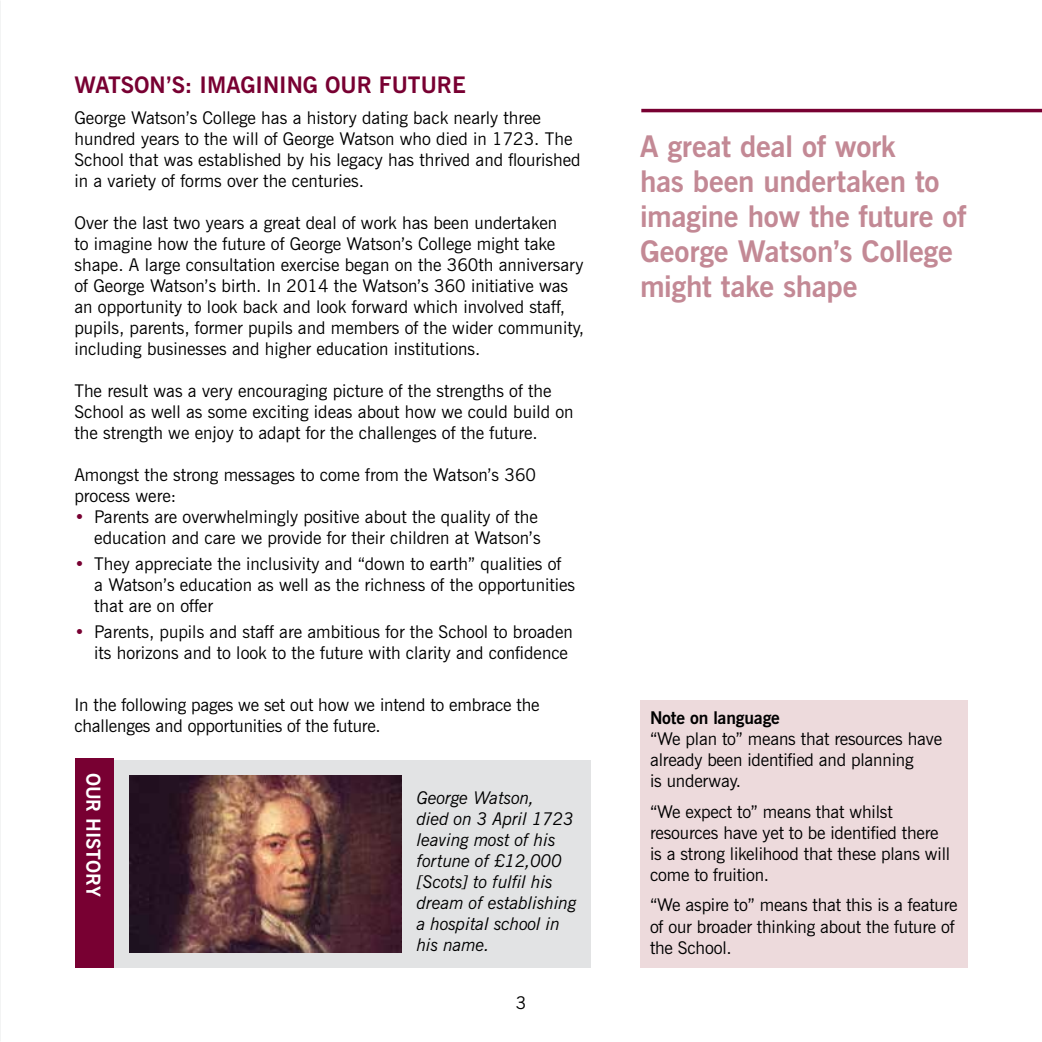
<style>
.page{position:relative;width:1042px;height:1042px;background:#fff}
.page>*{position:absolute;margin:0;border:0;box-sizing:border-box;transform-origin:0 0}
.t1{font:700 29.75px/35px "News Gothic BT";letter-spacing:-.01em;color:#c38995}
.t2{font:700 22.75px "News Gothic BT";color:#780032}
.t3{font:700 19.25px "News Gothic BT";color:#fff}
.t4{font:17.5px/21px "News Gothic BT";color:#000}
.t5{font:italic 17.5px/21px "News Gothic BT";letter-spacing:-.01em;color:#000}
.t6{font:700 17.5px "News Gothic BT";letter-spacing:-.01em;color:#000}
.s1{color:#780032}
</style>
<div class="page">
<hr style="left:641px;top:109px;width:401px;height:3px;background:#780032">
<div style="left:76px;top:759px;width:514px;height:208px;background:#e2e3e4"></div>
<img style="left:130px;top:775px;width:272px;height:177px">
<div style="left:76px;top:758px;width:38px;height:209px;background:#780032"></div>
<div style="left:640px;top:699px;width:327px;height:268px;background:#eddadc"></div>
<h2 class="t2" style="left:74px;top:71px;width:393px">WATSON’S: IMAGINING OUR FUTURE</h2>
<p class="t4" style="left:74px;top:107px;width:508px">George Watson’s College has a history dating back nearly three hundred years to the will of George Watson who died in 1723. The School that was established by his legacy has thrived and flourished in a variety of forms over the centuries.</p>
<p class="t4" style="left:74px;top:212px;width:511px">Over the last two years a great deal of work has been undertaken<br>to imagine how the future of George Watson’s College might take shape. A large consultation exercise began on the 360th anniversary of George Watson’s birth. In 2014 the Watson’s 360 initiative was an opportunity to look back and look forward which involved staff, pupils, parents, former pupils and members of the wider community, including businesses and higher education institutions.</p>
<p class="t4" style="left:74px;top:380px;width:501px">The result was a very encouraging picture of the strengths of the<br>School as well as some exciting ideas about how we could build on the strength we enjoy to adapt for the challenges of the future.</p>
<p class="t4" style="left:74px;top:464px;width:463px">Amongst the strong messages to come from the Watson’s 360 process were:</p>
<p class="t4" style="left:74px;top:506px;width:468px;text-align:right"><span class="s1">•</span> Parents are overwhelmingly positive about the quality of the education and care we provide for their children at Watson’s</p>
<p class="t4" style="left:94px;top:553px;width:482px;text-indent:-20px"><span class="s1">•</span> They appreciate the inclusivity and “down to earth” qualities of<br>a Watson’s education as well as the richness of the opportunities that are on offer</p>
<p class="t4" style="left:74px;top:621px;width:500px;text-align:right"><span class="s1">•</span> Parents, pupils and staff are ambitious for the School to broaden its horizons and to look to the future with clarity and confidence</p>
<p class="t4" style="left:74px;top:694px;width:467px">In the following pages we set out how we intend to embrace the challenges and opportunities of the future.</p>
<p class="t3" style="left:105px;top:772px;width:125px;rotate:90deg">OUR HISTORY</p>
<p class="t5" style="left:417px;top:786px;width:161px">George Watson,<br>died on 3 April 1723 leaving most of his fortune of £12,000 [Scots] to fulfil his dream of establishing a hospital school in his name.</p>
<p class="t4" style="left:516px;top:992px;width:12px">3</p>
<h1 class="t1" style="left:640px;top:129px;width:328px">A great deal of work<br>has been undertaken to imagine how the future of<br>George Watson’s College might take shape</h1>
<p class="t6" style="left:650px;top:707px;width:131px">Note on language</p>
<p class="t4" style="left:650px;top:728px;width:294px">“We plan to” means that resources have already been identified and planning<br>is underway.</p>
<p class="t4" style="left:650px;top:800px;width:302px">“We expect to” means that whilst resources have yet to be identified there is a strong likelihood that these plans will come to fruition.</p>
<p class="t4" style="left:650px;top:894px;width:309px">“We aspire to” means that this is a feature of our broader thinking about the future of the School.</p>
</div>
